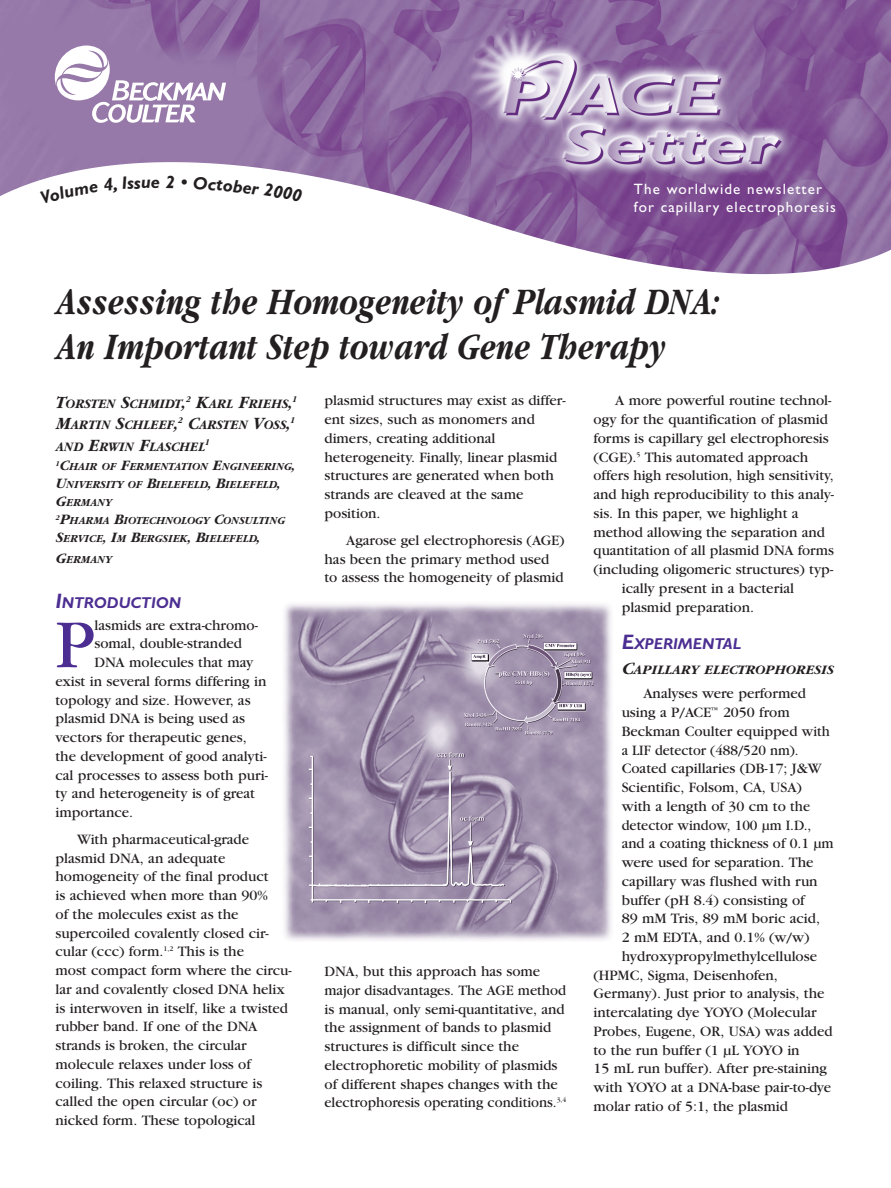
<style>
.page{position:relative;width:891px;height:1188px;background:#fff}
.page>*{position:absolute;margin:0;border:0;box-sizing:border-box;transform-origin:0 0}
.t1{font:71.4px "Garamond";color:#4c2e92}
.t2{font:italic 700 39px/45px "Garamond";color:#231f20;scale:.8 1}
.t3{font:italic 700 18px "Gill Sans";color:#231f20}
.t4{font:italic 700 15.75px "Gill Sans";color:#4c2e92}
.t5{font:15px/18.8px "Garamond";color:#231f20}
.t6{font:15px/18px "Gill Sans";letter-spacing:.075em;color:#fff}
.t7{font:15px "Garamond";color:#231f20;scale:.96 1}
.t8{font:15px "Garamond";color:#231f20;scale:.95 1}
.t9{font:italic 700 13.5px/21.6px "Garamond";color:#231f20;scale:.94 1}
.t10{font:italic 700 13.5px "Garamond";color:#231f20}
.t11{font:italic 700 11.25px/18px "Garamond";color:#231f20;scale:.96 1}
.s1{font-size:18px}
.s2{font-size:15px}
.s3{font-size:21px}
</style>
<div class="page">
<img style="left:0;top:0;width:891px;height:274px">
<svg style="left:55px;top:46px;width:171px;height:77px"></svg>
<img style="left:284px;top:603px;width:327px;height:338px">
<svg style="left:40px;top:177px;width:110px;height:27px"></svg>
<svg style="left:166px;top:176px;width:8px;height:12px"></svg>
<svg style="left:182px;top:180px;width:5px;height:5px"></svg>
<svg style="left:194px;top:176px;width:109px;height:26px"></svg>
<p class="t3" style="left:151px;top:176px;width:11px">e</p>
<p class="t6" style="left:634px;top:182px;width:204px">The worldwide newsletter for capillary electrophoresis</p>
<h2 class="t2" style="left:56px;top:282px;width:830px">Assessing the Homogeneity of Plasmid DNA:<br>An Important Step toward Gene Therapy</h2>
<p class="t9" style="left:56px;top:394px;width:258px"><span class="s1">T</span>ORSTEN <span class="s1">S</span>CHMIDT<span class="s1">,</span><sup>2</sup> <span class="s1">K</span>ARL <span class="s1">F</span>RIEHS<span class="s1">,</span><sup>1<br></sup><span class="s1">M</span>ARTIN <span class="s1">S</span>CHLEEF<span class="s1">,</span><sup>2</sup> <span class="s1">C</span>ARSTEN <span class="s1">V</span>OSS<span class="s1">,</span><sup>1<br></sup>AND <span class="s1">E</span>RWIN <span class="s1">F</span>LASCHEL<sup>1</sup></p>
<p class="t11" style="left:56px;top:459px;width:251px"><sup>1</sup><span class="s2">C</span>HAIR OF <span class="s2">F</span>ERMENTATION <span class="s2">E</span>NGINEERING<span class="s2">,<br>U</span>NIVERSITY OF <span class="s2">B</span>IELEFELD<span class="s2">, B</span>IELEFELD<span class="s2">,<br>G</span>ERMANY<br><sup>2</sup><span class="s2">P</span>HARMA <span class="s2">B</span>IOTECHNOLOGY <span class="s2">C</span>ONSULTING<br><span class="s2">S</span>ERVICE<span class="s2">, I</span>M <span class="s2">B</span>ERGSIEK<span class="s2">, B</span>IELEFELD<span class="s2">,</span></p>
<p class="t11" style="left:55px;top:551px;width:60px"><span class="s2">G</span>ERMANY</p>
<p class="t4" style="left:56px;top:597px;width:127px"><span class="s3">I</span>NTRODUCTION</p>
<h1 class="t1" style="left:56px;top:620px;width:41px">P</h1>
<p class="t5" style="left:94px;top:617px;width:165px">lasmids are extra-chromo-</p>
<p class="t5" style="left:94px;top:636px;width:149px">somal, double-stranded</p>
<p class="t5" style="left:94px;top:654px;width:160px">DNA molecules that may</p>
<p class="t5" style="left:56px;top:673px;width:212px">exist in several forms differing in</p>
<p class="t5" style="left:56px;top:692px;width:197px">topology and size. However, as</p>
<p class="t5" style="left:56px;top:711px;width:191px">plasmid DNA is being used as</p>
<p class="t5" style="left:56px;top:729px;width:193px">vectors for therapeutic genes,</p>
<p class="t5" style="left:56px;top:748px;width:213px">the development of good analyti-</p>
<p class="t5" style="left:56px;top:767px;width:214px">cal processes to assess both puri-</p>
<p class="t5" style="left:56px;top:786px;width:201px">ty and heterogeneity is of great</p>
<p class="t5" style="left:56px;top:804px;width:79px">importance.</p>
<p class="t5" style="left:56px;top:831px;width:238px;text-indent:22px">With pharmaceutical-grade plasmid DNA, an adequate homogeneity of the final product<br>is achieved when more than 90%<br>of the molecules exist as the supercoiled covalently closed cir&shy;cular (ccc) form.<sup>1,2</sup> This is the<br>most compact form where the circu&shy;lar and covalently closed DNA helix is interwoven in itself, like a twisted rubber band. If one of the DNA strands is broken, the circular molecule relaxes under loss of coiling. This relaxed structure is called the open circular (oc) or nicked form. These topological</p>
<p class="t5" style="left:324px;top:393px;width:243px">plasmid structures may exist as differ&shy;ent sizes, such as monomers and dimers, creating additional heterogeneity. Finally, linear plasmid structures are generated when both strands are cleaved at the same position.</p>
<p class="t5" style="left:324px;top:532px;width:242px;text-indent:22px">Agarose gel electrophoresis (AGE) has been the primary method used to assess the homogeneity of plasmid</p>
<p class="t5" style="left:324px;top:963px;width:243px">DNA, but this approach has some major disadvantages. The AGE method is manual, only semi-quantitative, and the assignment of bands to plasmid structures is difficult since the electrophoretic mobility of plasmids of different shapes changes with the electrophoresis operating conditions.<sup>3,4</sup></p>
<p class="t5" style="left:615px;top:393px;width:218px">A more powerful routine technol-</p>
<p class="t5" style="left:594px;top:411px;width:236px">ogy for the quantification of plasmid</p>
<p class="t5" style="left:594px;top:430px;width:237px">forms is capillary gel electrophoresis</p>
<p class="t5" style="left:594px;top:449px;width:216px">(CGE).<sup>5</sup> This automated approach</p>
<p class="t5" style="left:594px;top:468px;width:242px">offers high resolution, high sensitivity,</p>
<p class="t5" style="left:594px;top:486px;width:242px">and high reproducibility to this analy-</p>
<p class="t5" style="left:594px;top:505px;width:207px">sis. In this paper, we highlight a</p>
<p class="t5" style="left:594px;top:524px;width:233px">method allowing the separation and</p>
<p class="t5" style="left:594px;top:543px;width:242px">quantitation of all plasmid DNA forms</p>
<p class="t5" style="left:594px;top:561px;width:241px">(including oligomeric structures) typ-</p>
<p class="t5" style="left:622px;top:580px;width:174px">ically present in a bacterial</p>
<p class="t5" style="left:622px;top:599px;width:134px">plasmid preparation.</p>
<p class="t4" style="left:622px;top:638px;width:121px"><span class="s3">E</span>XPERIMENTAL</p>
<p class="t10" style="left:622px;top:665px;width:213px"><span class="s1">C</span>APILLARY ELECTROPHORESIS</p>
<p class="t5" style="left:643px;top:686px;width:164px">Analyses were performed</p>
<p class="t5" style="left:622px;top:704px;width:169px">using a P/ACE<sup>™</sup> 2050 from</p>
<p class="t5" style="left:622px;top:723px;width:209px">Beckman Coulter equipped with</p>
<p class="t8" style="left:622px;top:745px;width:188px">a LIF detector (488/520 nm).</p>
<p class="t5" style="left:622px;top:761px;width:202px">Coated capillaries (DB-17; J&amp;W</p>
<p class="t5" style="left:622px;top:779px;width:182px">Scientific, Folsom, CA, USA)</p>
<p class="t5" style="left:622px;top:798px;width:190px">with a length of 30 cm to the</p>
<p class="t7" style="left:622px;top:820px;width:199px">detector window, 100 µm I.D.,</p>
<p class="t5" style="left:622px;top:836px;width:213px">and a coating thickness of 0.1 µm</p>
<p class="t5" style="left:622px;top:854px;width:193px">were used for separation. The</p>
<p class="t5" style="left:622px;top:873px;width:197px">capillary was flushed with run</p>
<p class="t5" style="left:622px;top:892px;width:185px">buffer (pH 8.4) consisting of</p>
<p class="t5" style="left:622px;top:911px;width:200px">89 mM Tris, 89 mM boric acid,</p>
<p class="t5" style="left:622px;top:929px;width:189px">2 mM EDTA, and 0.1% (w/w)</p>
<p class="t5" style="left:622px;top:948px;width:197px">hydroxypropylmethylcellulose</p>
<p class="t5" style="left:594px;top:967px;width:186px">(HPMC, Sigma, Deisenhofen,</p>
<p class="t5" style="left:594px;top:986px;width:233px">Germany). Just prior to analysis, the</p>
<p class="t5" style="left:594px;top:1004px;width:225px">intercalating dye YOYO (Molecular</p>
<p class="t5" style="left:594px;top:1023px;width:241px">Probes, Eugene, OR, USA) was added</p>
<p class="t5" style="left:594px;top:1042px;width:208px">to the run buffer (1 µL YOYO in</p>
<p class="t5" style="left:594px;top:1061px;width:235px">15 mL run buffer). After pre-staining</p>
<p class="t5" style="left:594px;top:1079px;width:239px">with YOYO at a DNA-base pair-to-dye</p>
<p class="t5" style="left:594px;top:1098px;width:196px">molar ratio of 5:1, the plasmid</p>
</div>
